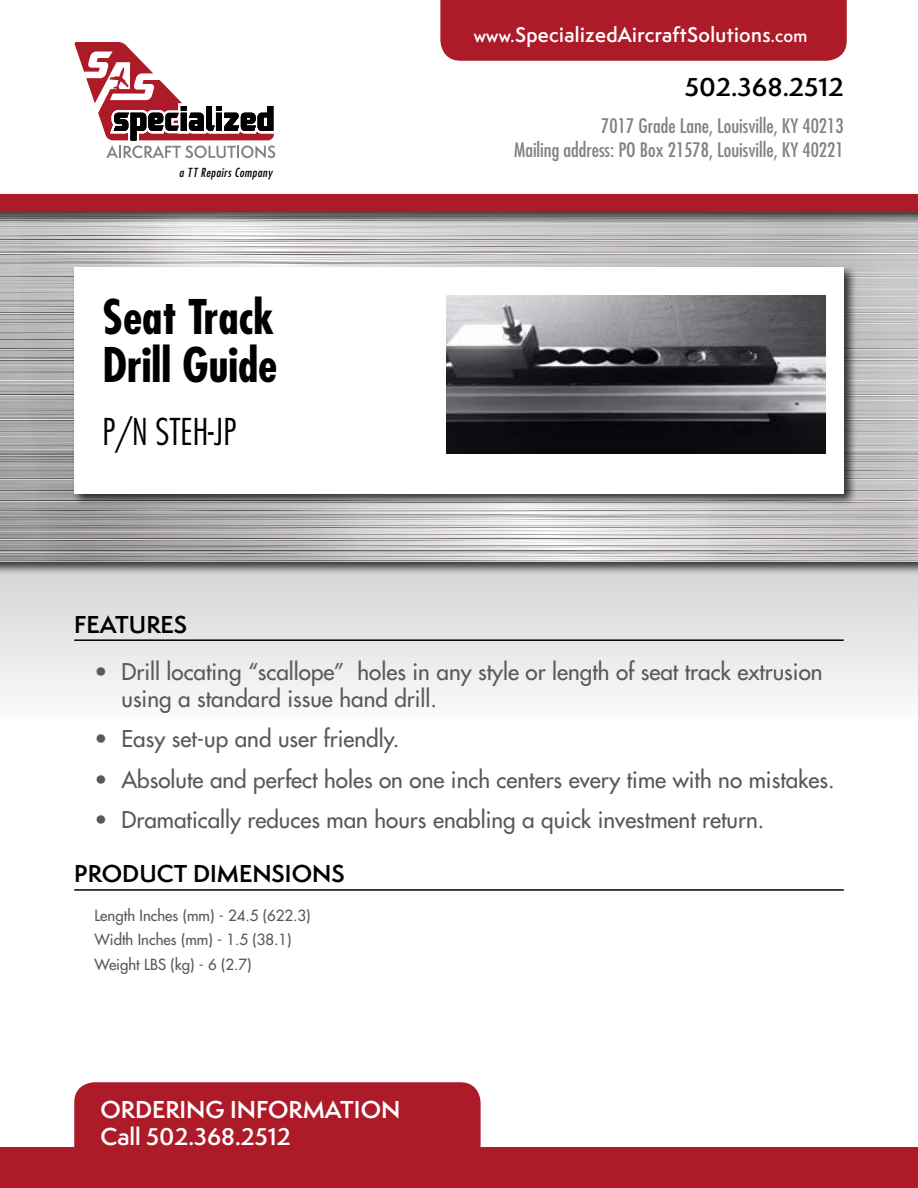
<style>
.page{position:relative;width:918px;height:1188px;background:#fff}
.page>*{position:absolute;margin:0;border:0;box-sizing:border-box;transform-origin:0 0}
.t1{font:700 condensed 46.5px/48px "Futura";color:#000}
.t2{font:300 condensed 36px "Futura";color:#000}
.t3{font:600 24px "Semplicita Pro";color:#000}
.t4{font:22.5px/27px "Futura";color:#58595b}
.t5{font:600 22.5px/27px "Semplicita Pro";color:#fff}
.t6{font:600 22.5px "Semplicita Pro";color:#000}
.t7{font:condensed 19.5px/23.4px "Futura";color:#808285;text-align:right}
.t8{font:600 19.5px "Semplicita Pro";letter-spacing:.02em;color:#fff;scale:.96 1}
.t9{font:15px/24.8px "Futura";color:#58595b}
.t10{font:italic condensed 12.15px "Futura";letter-spacing:.04em;color:#000}
.s1{font-size:16.5px}
</style>
<div class="page">
<svg style="left:74px;top:42px;width:202px;height:116px"></svg>
<div style="left:0;top:561px;width:918px;height:162px;background:linear-gradient(to bottom,#d1d3d4,#fcfcfc)"></div>
<div style="left:0;top:200px;width:918px;height:375px;background:#000;opacity:.75"></div>
<svg style="left:0;top:226px;width:918px;height:336px;background:#bebcbd"></svg>
<div style="left:0;top:192px;width:918px;height:34px;background:#000;opacity:.75"></div>
<div style="left:0;top:194px;width:918px;height:18px;background:#ad1a28"></div>
<div style="left:71px;top:264px;width:787px;height:243px;background:#000;opacity:.75"></div>
<div style="left:74px;top:267px;width:770px;height:227px;background:#fff"></div>
<div style="left:0;top:1148px;width:918px;height:40px;background:#ad1a28"></div>
<div style="left:74px;top:1082px;width:407px;height:66px;background:#ad1a28"></div>
<div style="left:440px;top:0;width:407px;height:61px;background:#ad1a28"></div>
<hr style="left:74px;top:639px;width:770px;height:2px;background:#000">
<hr style="left:74px;top:889px;width:770px;height:2px;background:#000">
<img style="left:446px;top:295px;width:379px;height:159px">
<p class="t8" style="left:474px;top:20px;width:349px"><span class="s1">www.</span>SpecializedAircraftSolutions<span class="s1">.com</span></p>
<p class="t10" style="left:179px;top:165px;width:95px">a TT Repairs Company</p>
<h1 class="t1" style="left:103px;top:292px;width:176px">Seat Track<br>Drill Guide</h1>
<h2 class="t2" style="left:103px;top:409px;width:135px">P/N STEH-JP</h2>
<p class="t3" style="left:685px;top:70px;width:160px">502.368.2512</p>
<p class="t7" style="left:514px;top:114px;width:331px">7017 Grade Lane, Louisville, KY 40213<br>Mailing address: PO Box 21578, Louisville, KY 40221</p>
<p class="t6" style="left:74px;top:608px;width:114px">FEATURES</p>
<p class="t4" style="left:122px;top:658px;width:703px;text-indent:-27px">• Drill locating “scallope” holes in any style or length of seat track extrusion using a standard issue hand drill.</p>
<p class="t4" style="left:94px;top:725px;width:306px">• Easy set-up and user friendly.</p>
<p class="t4" style="left:94px;top:766px;width:742px">• Absolute and perfect holes on one inch centers every time with no mistakes.</p>
<p class="t4" style="left:94px;top:806px;width:671px">• Dramatically reduces man hours enabling a quick investment return.</p>
<p class="t6" style="left:74px;top:858px;width:272px">PRODUCT DIMENSIONS</p>
<p class="t9" style="left:94px;top:903px;width:218px">Length Inches (mm) - 24.5 (622.3)<br>Width Inches (mm) - 1.5 (38.1)<br>Weight LBS (kg) - 6 (2.7)</p>
<p class="t5" style="left:100px;top:1096px;width:301px">ORDERING INFORMATION<br>Call 502.368.2512</p>
</div>
